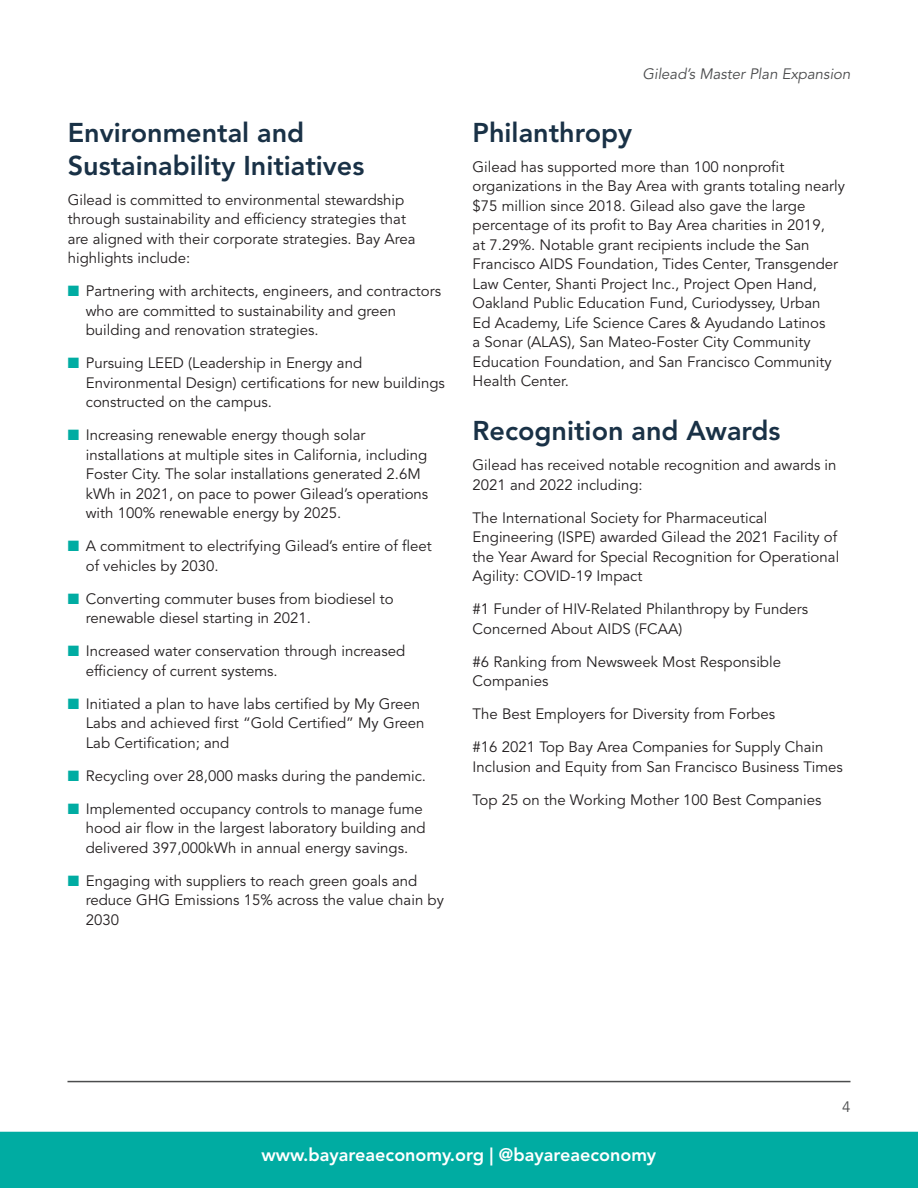
<style>
.page{position:relative;width:918px;height:1188px;background:#fff}
.page>*{position:absolute;margin:0;border:0;box-sizing:border-box;transform-origin:0 0}
.Heading_2{font:800 27px/33px "Avenir LT Std";color:#193146}
.Heading_3_NOT_TOC{font:800 18px "Avenir LT Std";color:#fff}
.Body_Text{font:15px/19.5px "Avenir LT Std";color:#231f20}
.t1{font:italic 15px "Avenir LT Std";color:#4b4c4d}
.t2{font:15px "Avenir LT Std";color:#4b4c4d}
.s1{color:#00aca2}
</style>
<div class="page">
<hr style="left:68px;top:1081px;width:782px;height:1px;background:#4b4c4d">
<div style="left:0;top:1132px;width:918px;height:56px;background:#00aca2"></div>
<p class="Heading_2" style="left:68px;top:116px;width:298px">Environmental and<br>Sustainability Initiatives</p>
<p class="Body_Text" style="left:68px;top:190px;width:349px">Gilead is committed to environmental stewardship through sustainability and efficiency strategies that are aligned with their corporate strategies. Bay Area highlights include:</p>
<p class="Body_Text" style="left:86px;top:282px;width:357px;text-indent:-18px"><span class="s1">■</span> Partnering with architects, engineers, and contractors who are committed to sustainability and green building and renovation strategies.</p>
<p class="Body_Text" style="left:86px;top:354px;width:361px;text-indent:-18px"><span class="s1">■</span> Pursuing LEED (Leadership in Energy and<br>Environmental Design) certifications for new buildings constructed on the campus.</p>
<p class="Body_Text" style="left:86px;top:426px;width:344px;text-indent:-18px"><span class="s1">■</span> Increasing renewable energy though solar installations at multiple sites in California, including Foster City. The solar installations generated 2.6M kWh in 2021, on pace to power Gilead’s operations with 100% renewable energy by 2025.</p>
<p class="Body_Text" style="left:86px;top:537px;width:348px;text-indent:-18px"><span class="s1">■</span> A commitment to electrifying Gilead’s entire of fleet of vehicles by 2030.</p>
<p class="Body_Text" style="left:86px;top:589px;width:310px;text-indent:-18px"><span class="s1">■</span> Converting commuter buses from biodiesel to renewable diesel starting in 2021.</p>
<p class="Body_Text" style="left:86px;top:642px;width:321px;text-indent:-18px"><span class="s1">■</span> Increased water conservation through increased efficiency of current systems.</p>
<p class="Body_Text" style="left:86px;top:694px;width:340px;text-indent:-18px"><span class="s1">■</span> Initiated a plan to have labs certified by My Green<br>Labs and achieved first “Gold Certified” My Green<br>Lab Certification; and</p>
<p class="Body_Text" style="left:68px;top:766px;width:360px"><span class="s1">■</span> Recycling over 28,000 masks during the pandemic.</p>
<p class="Body_Text" style="left:86px;top:799px;width:341px;text-indent:-18px"><span class="s1">■</span> Implemented occupancy controls to manage fume hood air flow in the largest laboratory building and delivered 397,000kWh in annual energy savings.</p>
<p class="Body_Text" style="left:86px;top:871px;width:360px;text-indent:-18px"><span class="s1">■</span> Engaging with suppliers to reach green goals and reduce GHG Emissions 15% across the value chain by<br>2030</p>
<p class="t1" style="left:642px;top:65px;width:210px">Gilead’s Master Plan Expansion</p>
<p class="Heading_2" style="left:473px;top:116px;width:161px">Philanthropy</p>
<p class="Body_Text" style="left:473px;top:157px;width:374px">Gilead has supported more than 100 nonprofit organizations in the Bay Area with grants totaling nearly $75 million since 2018. Gilead also gave the large percentage of its profit to Bay Area charities in 2019,<br>at 7.29%. Notable grant recipients include the San Francisco AIDS Foundation, Tides Center, Transgender Law Center, Shanti Project Inc., Project Open Hand, Oakland Public Education Fund, Curiodyssey, Urban<br>Ed Academy, Life Science Cares &amp; Ayudando Latinos<br>a Sonar (ALAS), San Mateo-Foster City Community Education Foundation, and San Francisco Community Health Center.</p>
<p class="Heading_2" style="left:473px;top:415px;width:310px">Recognition and Awards</p>
<p class="Body_Text" style="left:473px;top:456px;width:365px">Gilead has received notable recognition and awards in<br>2021 and 2022 including:</p>
<p class="Body_Text" style="left:473px;top:508px;width:368px">The International Society for Pharmaceutical Engineering (ISPE) awarded Gilead the 2021 Facility of the Year Award for Special Recognition for Operational Agility: COVID-19 Impact</p>
<p class="Body_Text" style="left:473px;top:600px;width:337px">#1 Funder of HIV-Related Philanthropy by Funders<br>Concerned About AIDS (FCAA)</p>
<p class="Body_Text" style="left:473px;top:652px;width:310px">#6 Ranking from Newsweek Most Responsible<br>Companies</p>
<p class="Body_Text" style="left:473px;top:705px;width:304px">The Best Employers for Diversity from Forbes</p>
<p class="Body_Text" style="left:473px;top:738px;width:372px">#16 2021 Top Bay Area Companies for Supply Chain<br>Inclusion and Equity from San Francisco Business Times</p>
<p class="Body_Text" style="left:473px;top:790px;width:350px">Top 25 on the Working Mother 100 Best Companies</p>
<p class="t2" style="left:842px;top:1098px;width:10px">4</p>
<p class="Heading_3_NOT_TOC" style="left:262px;top:1145px;width:396px">www.bayareaeconomy.org | @bayareaeconomy</p>
</div>
